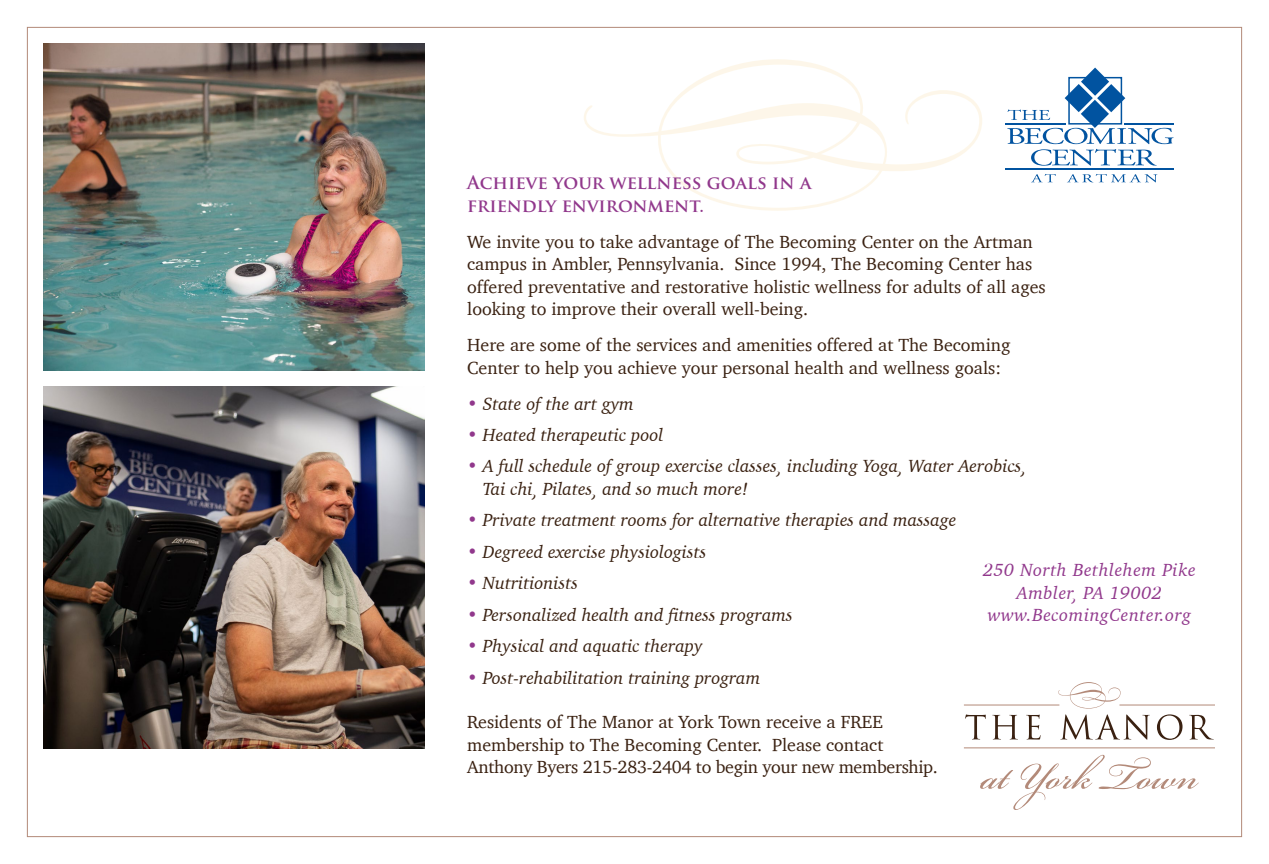
<style>
.page{position:relative;width:1269px;height:864px;background:#fff}
.page>*{position:absolute;margin:0;border:0;box-sizing:border-box;transform-origin:0 0}
.body{font:18px/22.5px "Charter";color:#3a2111}
.bullet_list{font:italic 18px/22.5px "Charter";color:#3a2111}
.body-2{font:italic 18px "Charter";letter-spacing:.03em;color:#91388c}
.body-3{font:700 18px/22.5px "Trajan Pro";color:#91388c}
.s1{color:#91388c}
</style>
<div class="page">
<svg style="left:584px;top:59px;width:398px;height:152px"></svg>
<svg style="left:1007px;top:68px;width:167px;height:98px"></svg>
<hr style="left:1005px;top:123px;width:61px;height:1px;background:#0153a0">
<hr style="left:1125px;top:123px;width:49px;height:1px;background:#0153a0">
<hr style="left:1005px;top:168px;width:169px;height:2px;background:#0153a0">
<svg style="left:1031px;top:174px;width:25px;height:8px"></svg>
<svg style="left:1067px;top:174px;width:90px;height:8px"></svg>
<svg style="left:965px;top:714px;width:21px;height:25px"></svg>
<svg style="left:992px;top:715px;width:25px;height:24px"></svg>
<svg style="left:1026px;top:715px;width:15px;height:25px"></svg>
<svg style="left:1058px;top:682px;width:92px;height:58px"></svg>
<svg style="left:1157px;top:714px;width:26px;height:26px"></svg>
<svg style="left:1189px;top:715px;width:24px;height:24px"></svg>
<svg style="left:980px;top:755px;width:219px;height:55px"></svg>
<hr style="left:964px;top:747px;width:251px;height:1px;background:#b38a79">
<hr style="left:1119px;top:705px;width:96px;height:1px;background:#b38a79">
<hr style="left:964px;top:705px;width:95px;height:1px;background:#b38a79">
<img style="left:43px;top:43px;width:382px;height:327px">
<img style="left:43px;top:387px;width:382px;height:362px">
<p class="body-3" style="left:467px;top:171px;width:346px">Achieve your wellness goals in a friendly environment.</p>
<p class="body" style="left:467px;top:230px;width:580px">We invite you to take advantage of The Becoming Center on the Artman campus in Ambler, Pennsylvania. Since 1994, The Becoming Center has offered preventative and restorative holistic wellness for adults of all ages looking to improve their overall well-being.</p>
<p class="body" style="left:467px;top:333px;width:545px">Here are some of the services and amenities offered at The Becoming<br>Center to help you achieve your personal health and wellness goals:</p>
<p class="bullet_list" style="left:467px;top:392px;width:168px"><span class="s1">•</span> State of the art gym</p>
<p class="bullet_list" style="left:467px;top:424px;width:198px"><span class="s1">•</span> Heated therapeutic pool</p>
<p class="bullet_list" style="left:483px;top:455px;width:545px;text-indent:-16px"><span class="s1">•</span> A full schedule of group exercise classes, including Yoga, Water Aerobics,<br>Tai chi, Pilates, and so much more!</p>
<p class="bullet_list" style="left:467px;top:509px;width:491px"><span class="s1">•</span> Private treatment rooms for alternative therapies and massage</p>
<p class="bullet_list" style="left:467px;top:540px;width:241px"><span class="s1">•</span> Degreed exercise physiologists</p>
<p class="bullet_list" style="left:467px;top:572px;width:112px"><span class="s1">•</span> Nutritionists</p>
<p class="bullet_list" style="left:467px;top:603px;width:327px"><span class="s1">•</span> Personalized health and fitness programs</p>
<p class="bullet_list" style="left:467px;top:635px;width:237px"><span class="s1">•</span> Physical and aquatic therapy</p>
<p class="bullet_list" style="left:467px;top:666px;width:295px"><span class="s1">•</span> Post-rehabilitation training program</p>
<p class="body-2" style="left:983px;top:555px;width:214px">250 North Bethlehem Pike</p>
<p class="body-2" style="left:1017px;top:577px;width:146px">Ambler, PA 19002</p>
<p class="body-2" style="left:988px;top:600px;width:205px">www.BecomingCenter.org</p>
<p class="body" style="left:467px;top:711px;width:472px">Residents of The Manor at York Town receive a FREE membership to The Becoming Center. Please contact<br>Anthony Byers 215-283-2404 to begin your new membership.</p>
</div>
